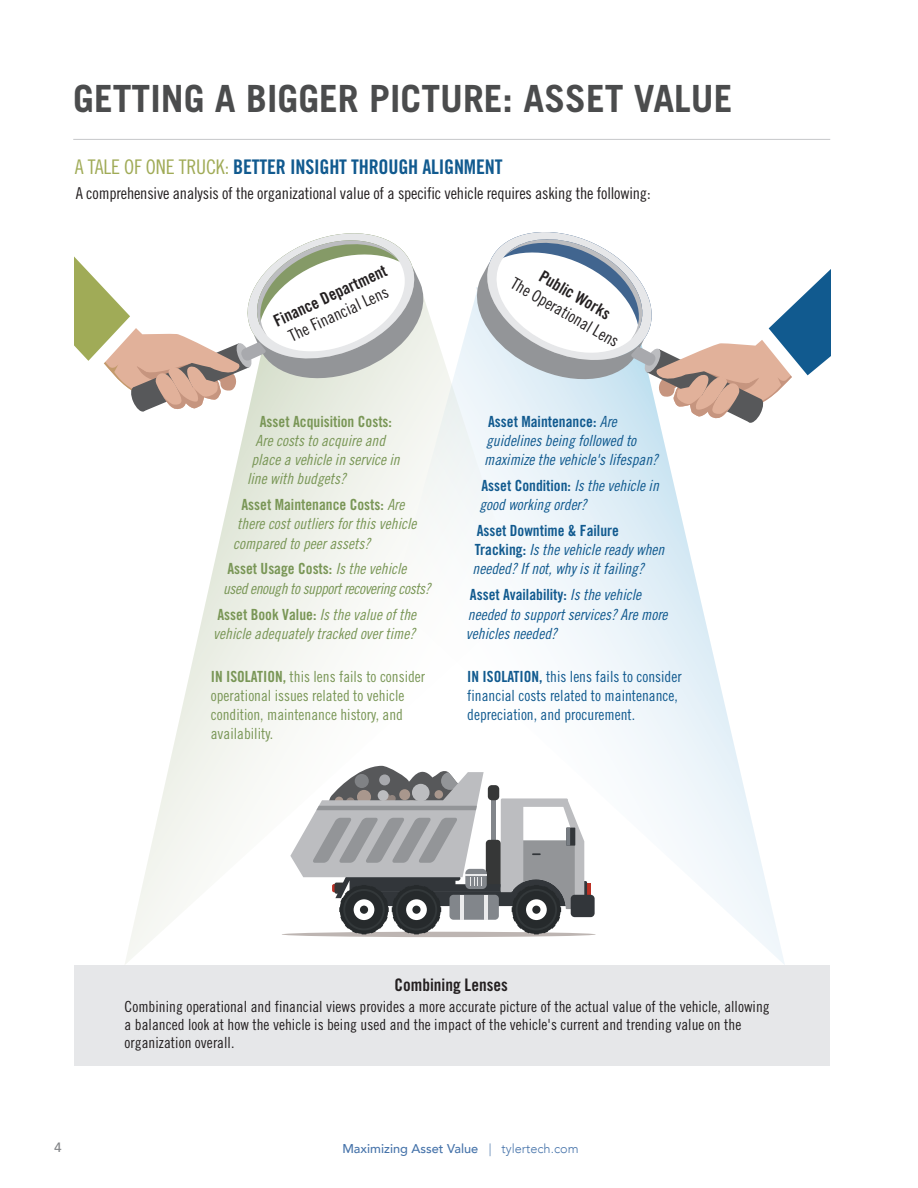
<style>
.page{position:relative;width:918px;height:1188px;background:#fff}
.page>*{position:absolute;margin:0;border:0;box-sizing:border-box;transform-origin:0 0}
.H1_with_line_below{font:700 37.5px "Trade Gothic";color:#4b4c4d}
.t1{font:20.1px "Trade Gothic Bold Cond Twenty";letter-spacing:-.01em;color:#115a8f}
.t2{font:17.25px "Trade Gothic Bold Cond Twenty";color:#231f20}
.t3{font:16.65px/20px "Trade Gothic Bold Cond Twenty";color:#231f20;text-align:center}
.t4{font:16.65px/20px "Trade Gothic Cond Eighteen";color:#231f20;text-align:center}
.t5{font:16.35px "Trade Gothic Cond Eighteen";letter-spacing:-.01em;color:#231f20}
.t6{font:15.3px/19.2px "Trade Gothic Cond Eighteen Obl";color:#115a8f}
.t7{font:15.3px/18.3px "Trade Gothic Cond Eighteen";color:#231f20}
.t8{font:15.3px/19.2px "Trade Gothic Cond Eighteen Obl";color:#799656}
.t9{font:15.3px/19.2px "Trade Gothic Cond Eighteen";color:#799656}
.t10{font:15.3px/19.2px "Trade Gothic Cond Eighteen";color:#115a8f}
.t11{font:15.3px/19.2px "Trade Gothic Cond Eighteen Obl";letter-spacing:-.025em;color:#799656}
.t12{font:15.3px "Trade Gothic Bold Cond Twenty";color:#799656}
.t13{font:500 13.5px "Avenir";color:#808285}
.t14{font:500 12.75px "Avenir";color:#4774aa}
.s1{font-family:"Trade Gothic Cond Eighteen";color:#a0ab57}
.s2{font-family:"Trade Gothic Cond Eighteen"}
.s3{font-family:"Trade Gothic Bold Cond Twenty"}
.s4{font-weight:300}
</style>
<div class="page">
<hr style="left:73px;top:139px;width:757px;height:1px;background:#c7c8ca">
<svg style="left:522px;top:424px;width:263px;height:542px"></svg>
<div style="left:74px;top:966px;width:756px;height:100px;background:#e6e7e9"></div>
<svg style="left:478px;top:232px;width:352px;height:192px"></svg>
<svg style="left:282px;top:932px;width:314px;height:5px"></svg>
<div style="left:584px;top:883px;width:7px;height:12px;background:#bc3125"></div>
<svg style="left:579px;top:881px;width:8px;height:16px"></svg>
<div style="left:571px;top:895px;width:24px;height:22px;background:#32363a;border-radius:4px"></div>
<svg style="left:522px;top:763px;width:62px;height:171px"></svg>
<svg style="left:124px;top:284px;width:398px;height:682px"></svg>
<svg style="left:74px;top:233px;width:354px;height:180px"></svg>
<p class="H1_with_line_below" style="left:73px;top:76px;width:661px">GETTING A BIGGER PICTURE: ASSET VALUE</p>
<p class="t1" style="left:75px;top:154px;width:429px"><span class="s1">A TALE OF ONE TRUCK:</span> BETTER INSIGHT THROUGH ALIGNMENT</p>
<p class="t5" style="left:76px;top:184px;width:576px">A comprehensive analysis of the organizational value of a specific vehicle requires asking the following:</p>
<p class="t3" style="left:270px;top:312px;width:124px;rotate:-25deg">Finance Department<br><span class="s2">The Financial Lens</span></p>
<p class="t12" style="left:260px;top:412px;width:134px">Asset Acquisition Costs:</p>
<p class="t8" style="left:256px;top:431px;width:131px">Are costs to acquire and</p>
<p class="t8" style="left:251px;top:450px;width:150px">place a vehicle in service in</p>
<p class="t8" style="left:247px;top:469px;width:100px">line with budgets?</p>
<p class="t8" style="left:233px;top:495px;width:185px;text-indent:8px"><span class="s3">Asset Maintenance Costs:</span> Are there cost outliers for this vehicle compared to peer assets?</p>
<p class="t11" style="left:223px;top:559px;width:209px"><span class="s3">Asset Usage Costs:</span> Is the vehicle<br>used enough to support recovering costs?</p>
<p class="t8" style="left:213px;top:604px;width:204px"><span class="s3">Asset Book Value:</span> Is the value of the vehicle adequately tracked over time?</p>
<p class="t4" style="left:527px;top:256px;width:123px;rotate:30deg"><span class="s3">Public Works<br></span>The Operational Lens</p>
<p class="t6" style="left:484px;top:411px;width:176px"><span class="s3">Asset Maintenance:</span> Are guidelines being followed to maximize the vehicle's lifespan?</p>
<p class="t6" style="left:479px;top:476px;width:181px"><span class="s3">Asset Condition:</span> Is the vehicle in good working order?</p>
<p class="t6" style="left:473px;top:521px;width:193px"><span class="s3">Asset Downtime &amp; Failure<br>Tracking:</span> Is the vehicle ready when needed? If not, why is it failing?</p>
<p class="t6" style="left:466px;top:585px;width:203px"><span class="s3">Asset Availability:</span> Is the vehicle needed to support services? Are more vehicles needed?</p>
<p class="t9" style="left:211px;top:666px;width:216px"><span class="s3">IN ISOLATION,</span> this lens fails to consider operational issues related to vehicle condition, maintenance history, and availability.</p>
<p class="t10" style="left:467px;top:666px;width:216px"><span class="s3">IN ISOLATION,</span> this lens fails to consider financial costs related to maintenance, depreciation, and procurement.</p>
<p class="t2" style="left:395px;top:974px;width:115px">Combining Lenses</p>
<p class="t7" style="left:125px;top:997px;width:647px">Combining operational and financial views provides a more accurate picture of the actual value of the vehicle, allowing a balanced look at how the vehicle is being used and the impact of the vehicle's current and trending value on the organization overall.</p>
<p class="t13" style="left:54px;top:1136px;width:9px">4</p>
<p class="t14" style="left:342px;top:1137px;width:238px">Maximizing Asset Value <span class="s4">| tylertech.com</span></p>
</div>
